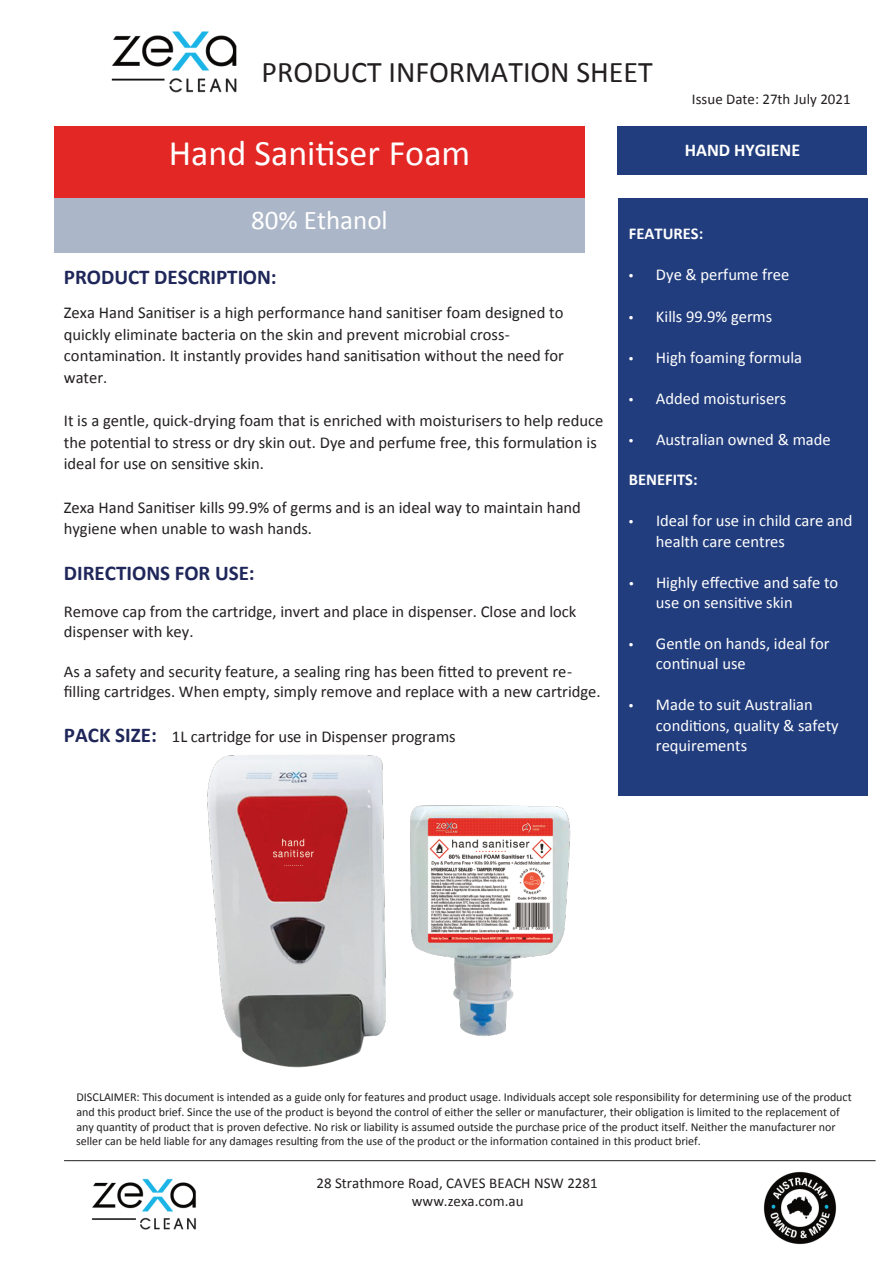
<style>
.page{position:relative;width:893px;height:1263px;background:#fff}
.page>*{position:absolute;margin:0;border:0;box-sizing:border-box;transform-origin:0 0}
.t1{font:36px "Calibri";color:#fff}
.t2{font:30px "Calibri";color:#231f20}
.t3{font:27px "Calibri";color:#fff}
.t4{font:700 21px "Calibri";color:#1f275a}
.t5{font:700 18px "Calibri";letter-spacing:-.005em;color:#fff}
.t6{font:16.5px/21.6px "Calibri";color:#231f20}
.t7{font:16.5px/20.1px "Calibri";color:#fff}
.t8{font:700 16.5px "Calibri";color:#fff}
.t9{font:15px/18.1px "Calibri";color:#231f20}
.t10{font:12px/14.7px "Calibri";letter-spacing:-.005em;color:#231f20}
.s1{font-weight:700;font-size:21px;color:#1f275a}
.s2{font-family:"Myriad Pro"}
</style>
<div class="page">
<div style="left:54px;top:126px;width:531px;height:72px;background:#e22725"></div>
<div style="left:54px;top:198px;width:531px;height:54px;background:#abb7c8"></div>
<hr style="left:64px;top:1160px;width:812px;height:1px;background:#231f20">
<img style="left:111px;top:31px;width:126px;height:62px">
<img style="left:91px;top:1178px;width:105px;height:52px">
<img style="left:764px;top:1172px;width:72px;height:72px">
<div style="left:617px;top:126px;width:250px;height:48px;background:#223d7d"></div>
<div style="left:618px;top:198px;width:250px;height:597px;background:#223d7d"></div>
<img style="left:207px;top:755px;width:364px;height:313px">
<h2 class="t2" style="left:262px;top:53px;width:393px">PRODUCT INFORMATION SHEET</h2>
<h1 class="t1" style="left:169px;top:131px;width:303px">Hand Sanitiser Foam</h1>
<p class="t9" style="left:692px;top:89px;width:160px">Issue Date: 27th July 2021</p>
<p class="t5" style="left:685px;top:139px;width:117px">HAND HYGIENE</p>
<h3 class="t3" style="left:251px;top:203px;width:138px">80% Ethanol</h3>
<p class="t4" style="left:64px;top:264px;width:214px">PRODUCT DESCRIPTION:</p>
<p class="t6" style="left:64px;top:301px;width:502px">Zexa Hand Sanitiser is a high performance hand sanitiser foam designed to quickly eliminate bacteria on the skin and prevent microbial cross&shy;contamination. It instantly provides hand sanitisation without the need for water.</p>
<p class="t6" style="left:64px;top:409px;width:541px">It is a gentle, quick-drying foam that is enriched with moisturisers to help reduce the potential to stress or dry skin out. Dye and perfume free, this formulation is ideal for use on sensitive skin.</p>
<p class="t6" style="left:64px;top:496px;width:519px">Zexa Hand Sanitiser kills 99.9% of germs and is an ideal way to maintain hand hygiene when unable to wash hands.</p>
<p class="t4" style="left:64px;top:560px;width:192px">DIRECTIONS FOR USE:</p>
<p class="t6" style="left:64px;top:600px;width:514px;line-height:20.1px">Remove cap from the cartridge, invert and place in dispenser. Close and lock dispenser with key.</p>
<p class="t6" style="left:64px;top:661px;width:538px;line-height:20.1px">As a safety and security feature, a sealing ring has been fitted to prevent re&shy;filling cartridges. When empty, simply remove and replace with a new cartridge.</p>
<p class="t6" style="left:64px;top:725px;width:393px"><span class="s1">PACK SIZE:</span> 1L cartridge for use in Dispenser programs</p>
<p class="t8" style="left:629px;top:223px;width:76px">FEATURES:</p>
<p class="t7" style="left:629px;top:264px;width:162px"><span class="s2">•</span> Dye &amp; perfume free</p>
<p class="t7" style="left:629px;top:305px;width:145px"><span class="s2">•</span> Kills 99.9% germs</p>
<p class="t7" style="left:629px;top:346px;width:175px"><span class="s2">•</span> High foaming formula</p>
<p class="t7" style="left:629px;top:388px;width:159px"><span class="s2">•</span> Added moisturisers</p>
<p class="t7" style="left:629px;top:429px;width:203px"><span class="s2">•</span> Australian owned &amp; made</p>
<p class="t8" style="left:629px;top:470px;width:70px">BENEFITS:</p>
<p class="t7" style="left:656px;top:510px;width:198px;text-indent:-27px"><span class="s2">•</span> Ideal for use in child care and health care centres</p>
<p class="t7" style="left:656px;top:571px;width:184px;text-indent:-27px"><span class="s2">•</span> Highly effective and safe to use on sensitive skin</p>
<p class="t7" style="left:656px;top:633px;width:175px;text-indent:-27px"><span class="s2">•</span> Gentle on hands, ideal for continual use</p>
<p class="t7" style="left:656px;top:694px;width:184px;text-indent:-27px"><span class="s2">•</span> Made to suit Australian conditions, quality &amp; safety requirements</p>
<p class="t10" style="left:76px;top:1089px;width:777px">DISCLAIMER: This document is intended as a guide only for features and product usage. Individuals accept sole responsibility for determining use of the product and this product brief. Since the use of the product is beyond the control of either the seller or manufacturer, their obligation is limited to the replacement of any quantity of product that is proven defective. No risk or liability is assumed outside the purchase price of the product itself. Neither the manufacturer nor seller can be held liable for any damages resulting from the use of the product or the information contained in this product brief.</p>
<p class="t9" style="left:412px;top:1173px;width:187px;text-indent:-95px">28 Strathmore Road, CAVES BEACH NSW 2281 www.zexa.com.au</p>
</div>
